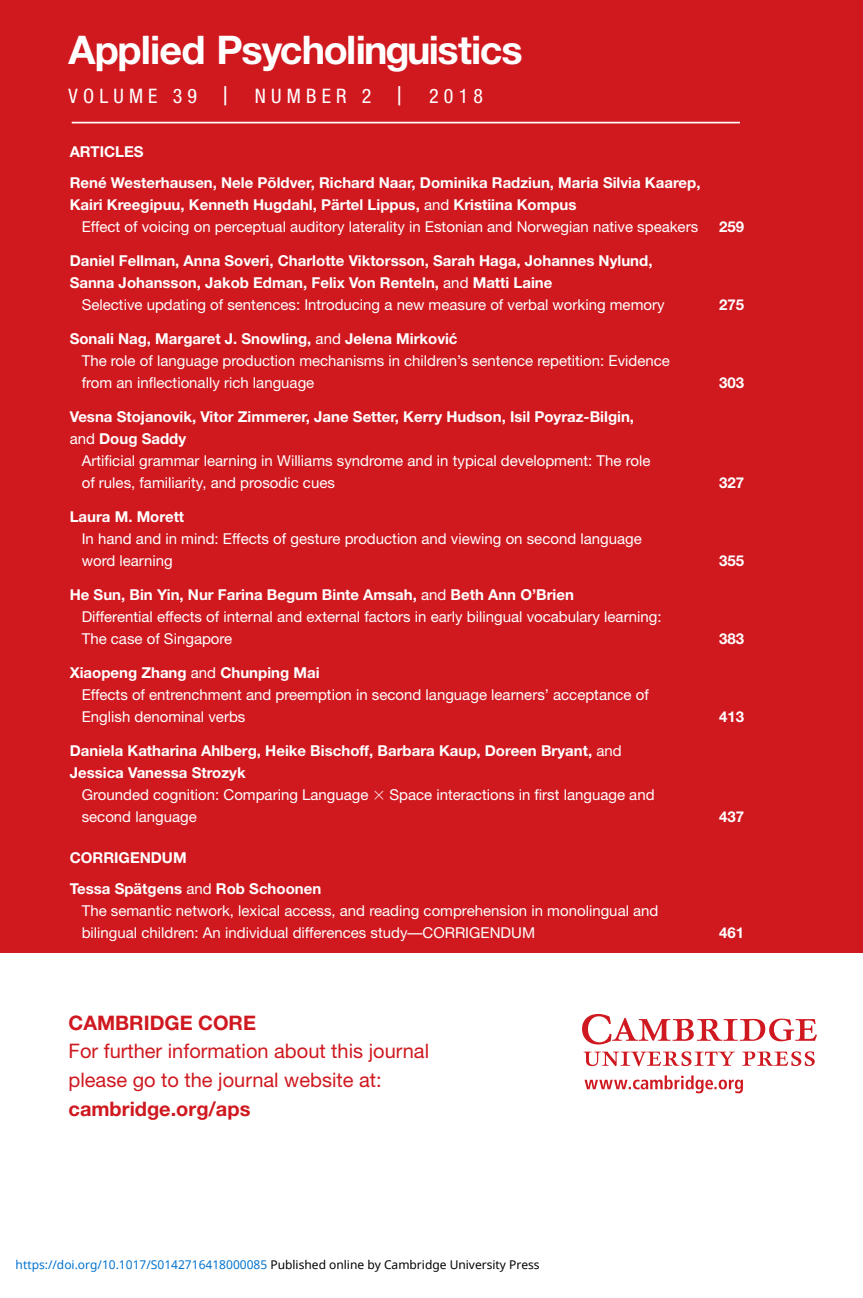
<style>
.page{position:relative;width:863px;height:1298px;background:#fff}
.page>*{position:absolute;margin:0;border:0;box-sizing:border-box;transform-origin:0 0}
.t1{font:700 39.6px "Helvetica Neue";letter-spacing:-.03em;color:#fff}
.t2{font:20px/28.8px "Helvetica Neue LT Std";color:#cf181f}
.t3{font:condensed 20px "Helvetica Neue";letter-spacing:.26em;color:#fff}
.t4{font:15px/22px "Helvetica Neue";color:#fff}
.t5{font:700 15px/31px "Helvetica Neue";color:#fff}
.t6{font:12px "Noto Sans";color:#0172cf}
.s1{font-size:26px}
.s2{font-weight:700}
.s3{font-family:"Helvetica Neue LT Std"}
.s4{font-family:"Helvetica Neue LT Std";font-weight:400}
.s5{font-family:"Mathematical Pi One"}
.s6{font-family:"Helvetica Neue";font-weight:700}
.s7{color:#000}
</style>
<div class="page">
<div style="left:0;top:0;width:863px;height:952px;background:#d0181f"></div>
<svg style="left:582px;top:1014px;width:235px;height:79px"></svg>
<hr style="left:72px;top:122px;width:668px;height:1px;background:#fff">
<p class="t1" style="left:69px;top:36px;width:456px">Applied Psycholinguistics</p>
<p class="t3" style="left:69px;top:89px;width:161px">VOLUME 39 <span class="s1">|</span></p>
<p class="t3" style="left:255px;top:89px;width:149px">NUMBER 2 <span class="s1">|</span></p>
<p class="t3" style="left:429px;top:89px;width:55px">2018</p>
<p class="t5" style="left:70px;top:137px;width:632px">ARTICLES<br>René Westerhausen, Nele Põldver, Richard Naar, Dominika Radziun, Maria Silvia Kaarep,</p>
<p class="t4" style="left:82px;top:195px;width:618px;text-indent:-12px"><span class="s2">Kairi Kreegipuu, Kenneth Hugdahl, Pärtel Lippus,</span> <span class="s3">and</span> <span class="s2">Kristiina Kompus<br></span>Effect of voicing on perceptual auditory laterality in Estonian and Norwegian native speakers</p>
<p class="t5" style="left:719px;top:212px;width:27px">259</p>
<p class="t5" style="left:70px;top:246px;width:584px">Daniel Fellman, Anna Soveri, Charlotte Viktorsson, Sarah Haga, Johannes Nylund,</p>
<p class="t5" style="left:70px;top:268px;width:484px">Sanna Johansson, Jakob Edman, Felix Von Renteln, <span class="s4">and</span> Matti Laine</p>
<p class="t4" style="left:82px;top:295px;width:584px">Selective updating of sentences: Introducing a new measure of verbal working memory</p>
<p class="t5" style="left:719px;top:290px;width:27px">275</p>
<p class="t4" style="left:82px;top:329px;width:589px;text-indent:-12px"><span class="s2">Sonali Nag, Margaret J. Snowling,</span> <span class="s3">and</span> <span class="s2">Jelena Mirkovi ´c<br></span>The role of language production mechanisms in children’s sentence repetition: Evidence from an inflectionally rich language</p>
<p class="t5" style="left:719px;top:368px;width:27px">303</p>
<p class="t5" style="left:70px;top:402px;width:566px">Vesna Stojanovik, Vitor Zimmerer, Jane Setter, Kerry Hudson, Isil Poyraz-Bilgin,</p>
<p class="t5" style="left:70px;top:424px;width:118px"><span class="s4">and</span> Doug Saddy</p>
<p class="t4" style="left:82px;top:451px;width:570px">Artificial grammar learning in Williams syndrome and in typical development: The role</p>
<p class="t4" style="left:82px;top:473px;width:255px">of rules, familiarity, and prosodic cues</p>
<p class="t5" style="left:719px;top:468px;width:27px">327</p>
<p class="t4" style="left:82px;top:507px;width:561px;text-indent:-12px"><span class="s2">Laura M. Morett<br></span>In hand and in mind: Effects of gesture production and viewing on second language word learning</p>
<p class="t5" style="left:719px;top:546px;width:27px">355</p>
<p class="t4" style="left:82px;top:585px;width:581px;text-indent:-12px"><span class="s2">He Sun, Bin Yin, Nur Farina Begum Binte Amsah,</span> <span class="s3">and</span> <span class="s2">Beth Ann O’Brien<br></span>Differential effects of internal and external factors in early bilingual vocabulary learning:<br>The case of Singapore</p>
<p class="t4" style="left:82px;top:663px;width:568px;text-indent:-12px"><span class="s2">Xiaopeng Zhang</span> <span class="s3">and</span> <span class="s2">Chunping Mai<br></span>Effects of entrenchment and preemption in second language learners’ acceptance of<br>English denominal verbs</p>
<p class="t5" style="left:719px;top:624px;width:27px">383</p>
<p class="t5" style="left:719px;top:702px;width:27px">413</p>
<p class="t5" style="left:70px;top:736px;width:553px">Daniela Katharina Ahlberg, Heike Bischoff, Barbara Kaup, Doreen Bryant, <span class="s4">and</span></p>
<p class="t5" style="left:70px;top:758px;width:177px">Jessica Vanessa Strozyk</p>
<p class="t4" style="left:82px;top:785px;width:574px">Grounded cognition: Comparing Language <span class="s5">-</span> Space interactions in first language and</p>
<p class="t4" style="left:82px;top:807px;width:117px">second language</p>
<p class="t5" style="left:719px;top:802px;width:27px">437</p>
<p class="t5" style="left:70px;top:843px;width:253px">CORRIGENDUM<br>Tessa Spätgens <span class="s4">and</span> Rob Schoonen</p>
<p class="t4" style="left:82px;top:901px;width:578px">The semantic network, lexical access, and reading comprehension in monolingual and bilingual children: An individual differences study—CORRIGENDUM</p>
<p class="t5" style="left:719px;top:918px;width:27px">461</p>
<p class="t2" style="left:69px;top:1009px;width:362px"><span class="s6">CAMBRIDGE CORE<br></span>For further information about this journal please go to the journal website at: <span class="s6">cambridge.org/aps</span></p>
<p class="t6" style="left:16px;top:1256px;width:525px">https://doi.org/10.1017/S0142716418000085 <span class="s7">Published online by Cambridge University Press</span></p>
</div>
